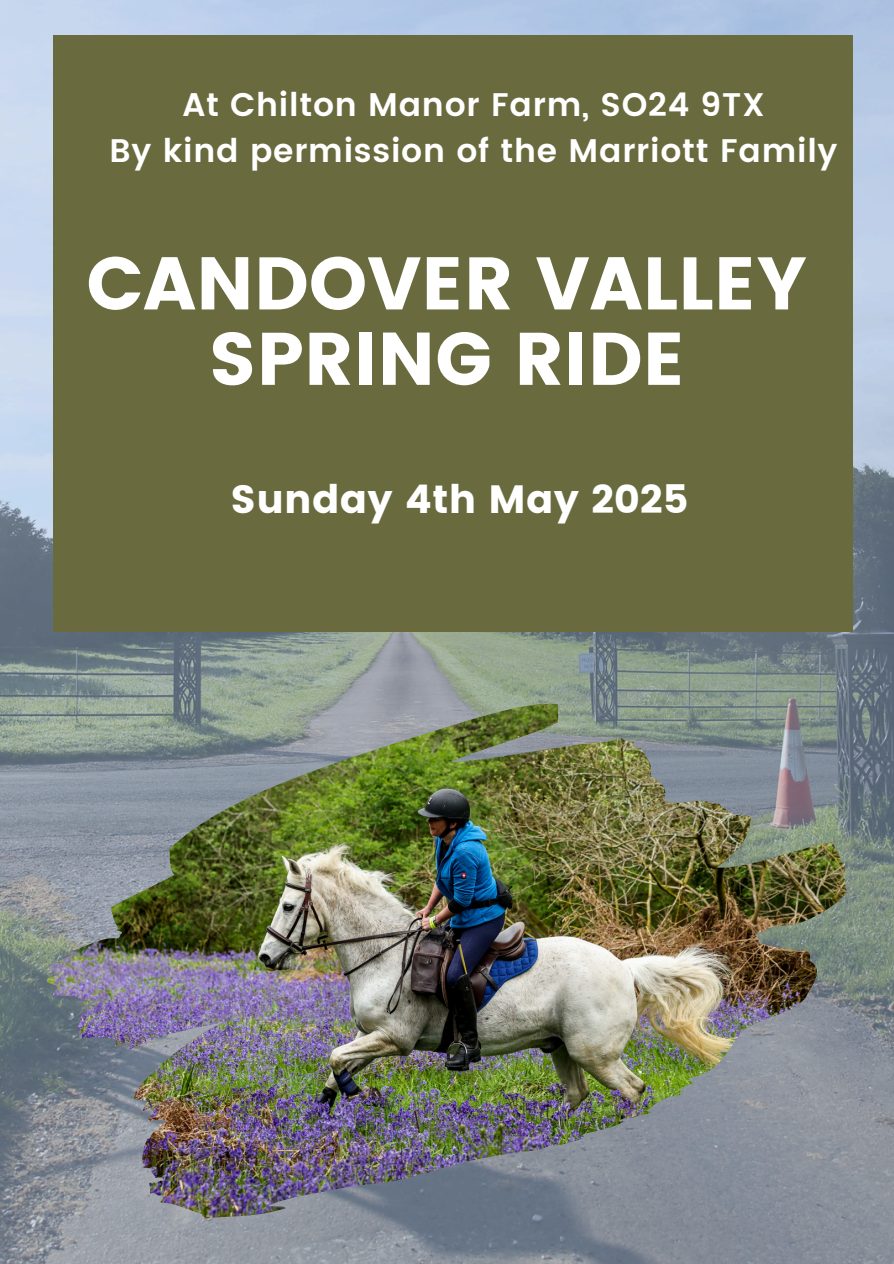
<style>
.page{position:relative;width:894px;height:1264px;background:#fff}
.page>*{position:absolute;margin:0;border:0;box-sizing:border-box;transform-origin:0 0}
.t1{font:74.25px/75.3px "Poppins";color:#fff;text-align:center}
.t2{font:39.45px "Poppins";letter-spacing:.005em;color:#fff}
.t3{font:600 32.7px "Poppins";letter-spacing:.025em;color:#fff}
</style>
<div class="page">
<img style="left:0;top:0;width:893px;height:1262px">
<div style="left:53px;top:35px;width:800px;height:596px;background:#696b3e"></div>
<img style="left:47px;top:703px;width:799px;height:515px">
<p class="t3" style="left:182px;top:85px;width:583px">At Chilton Manor Farm, SO24 9TX</p>
<h2 class="t3" style="left:110px;top:132px;width:729px">By kind permission of the Marriott Family</h2>
<p class="t1" style="left:86px;top:246px;width:722px">CANDOVER VALLEY<br>SPRING RIDE</p>
<h1 class="t2" style="left:230px;top:476px;width:459px">Sunday 4th May 2025</h1>
</div>
